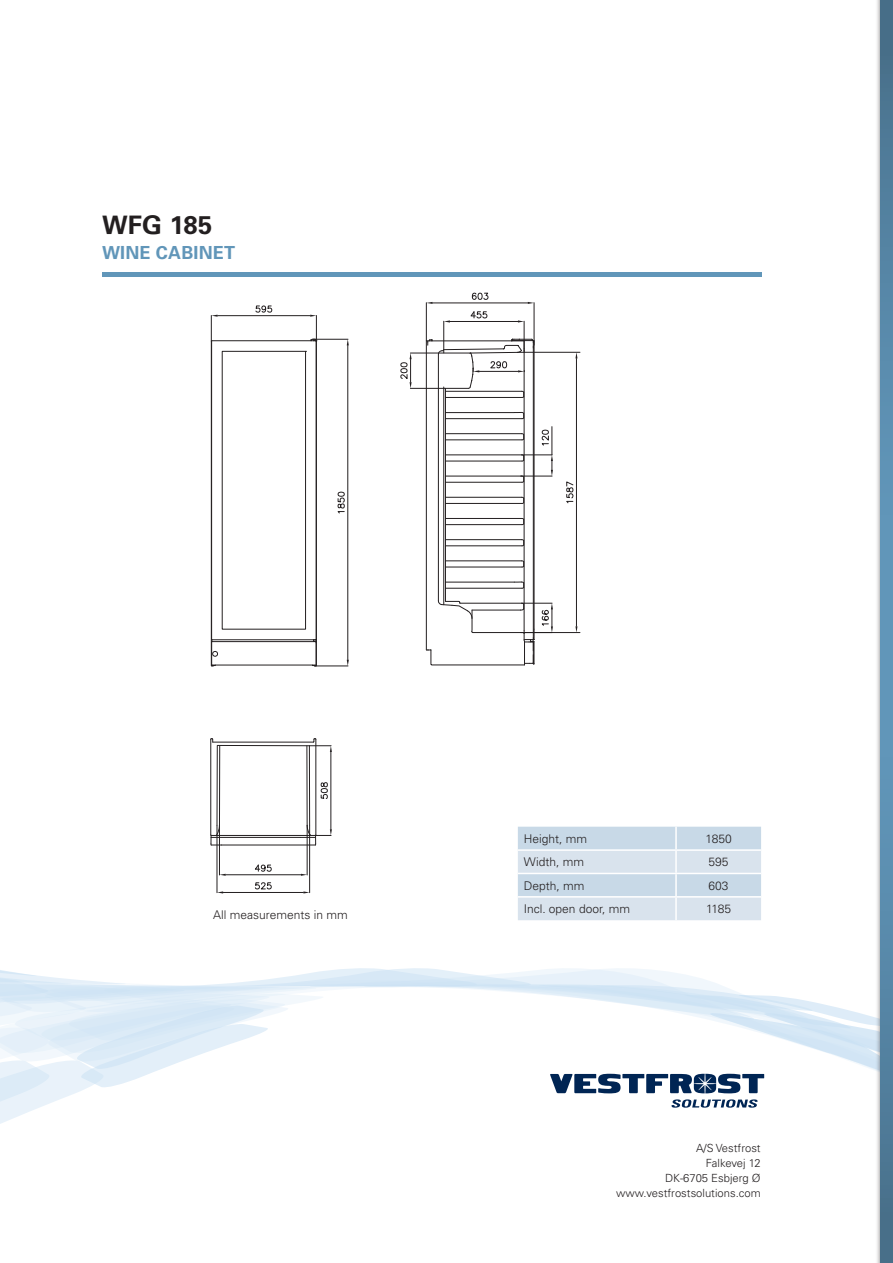
<style>
.page{position:relative;width:893px;height:1263px;background:#fff}
.page>*{position:absolute;margin:0;border:0;box-sizing:border-box;transform-origin:0 0}
.Heading_1{font:700 25.5px "Univers LT Pro 65";letter-spacing:.01em;color:#231f20}
.Product_line{font:700 18px "Univers LT Pro 65";letter-spacing:.01em;color:#6196b9}
.Text_body{font:300 12px "Univers LT Pro 45";color:#231f20}
.t1{font:300 11.25px/15px "Univers LT Pro 45";color:#231f20;text-align:right}
</style>
<div class="page">
<svg style="left:0;top:968px;width:875px;height:156px"></svg>
<div style="left:875px;top:0;width:18px;height:1263px;background:#231f20;opacity:.5"></div>
<svg style="left:880px;top:0;width:13px;height:1263px;background:#5686a6"></svg>
<hr style="left:102px;top:272px;width:659px;height:4px;background:#6196b9">
<hr style="left:212px;top:641px;width:104px;height:1px;background:#231f20">
<hr style="left:212px;top:665px;width:104px;height:1px;background:#231f20">
<hr style="left:212px;top:340px;width:104px;height:1px;background:#231f20">
<hr style="left:212px;top:639px;width:104px;height:1px;background:#231f20">
<div style="left:222px;top:351px;width:84px;height:278px;border:1px solid #231f20"></div>
<hr style="left:533px;top:341px;width:1px;height:299px;background:#231f20">
<hr style="left:534px;top:341px;width:1px;height:288px;background:#231f20">
<hr style="left:438px;top:354px;width:1px;height:247px;background:#231f20">
<hr style="left:445px;top:388px;width:1px;height:213px;background:#231f20">
<hr style="left:445px;top:412px;width:69px;height:1px;background:#231f20">
<svg style="left:514px;top:582px;width:10px;height:7px"></svg>
<svg style="left:521px;top:560px;width:3px;height:7px"></svg>
<svg style="left:521px;top:539px;width:3px;height:7px"></svg>
<svg style="left:514px;top:412px;width:10px;height:7px"></svg>
<svg style="left:521px;top:433px;width:3px;height:7px"></svg>
<hr style="left:445px;top:546px;width:77px;height:1px;background:#231f20">
<hr style="left:445px;top:588px;width:77px;height:1px;background:#231f20">
<hr style="left:445px;top:567px;width:77px;height:1px;background:#231f20">
<hr style="left:445px;top:524px;width:77px;height:1px;background:#231f20">
<hr style="left:445px;top:461px;width:77px;height:1px;background:#231f20">
<hr style="left:445px;top:482px;width:77px;height:1px;background:#231f20">
<hr style="left:445px;top:503px;width:77px;height:1px;background:#231f20">
<hr style="left:445px;top:440px;width:77px;height:1px;background:#231f20">
<hr style="left:445px;top:418px;width:77px;height:1px;background:#231f20">
<hr style="left:445px;top:561px;width:77px;height:1px;background:#231f20">
<hr style="left:445px;top:476px;width:77px;height:1px;background:#231f20">
<hr style="left:445px;top:497px;width:77px;height:1px;background:#231f20">
<hr style="left:445px;top:539px;width:77px;height:1px;background:#231f20">
<hr style="left:445px;top:518px;width:77px;height:1px;background:#231f20">
<hr style="left:445px;top:433px;width:77px;height:1px;background:#231f20">
<hr style="left:445px;top:455px;width:77px;height:1px;background:#231f20">
<hr style="left:524px;top:350px;width:1px;height:281px;background:#231f20">
<hr style="left:445px;top:582px;width:69px;height:1px;background:#231f20">
<hr style="left:211px;top:837px;width:89px;height:1px;background:#231f20">
<hr style="left:222px;top:845px;width:93px;height:1px;background:#231f20">
<hr style="left:219px;top:746px;width:1px;height:79px;background:#231f20">
<hr style="left:307px;top:746px;width:1px;height:79px;background:#231f20">
<hr style="left:213px;top:742px;width:100px;height:1px;background:#231f20">
<hr style="left:316px;top:739px;width:1px;height:96px;background:#231f20">
<hr style="left:210px;top:739px;width:1px;height:96px;background:#231f20">
<svg style="left:210px;top:738px;width:3px;height:4px"></svg>
<svg style="left:210px;top:825px;width:12px;height:21px"></svg>
<svg style="left:426px;top:600px;width:109px;height:65px"></svg>
<hr style="left:211px;top:835px;width:104px;height:1px;background:#231f20">
<hr style="left:219px;top:825px;width:1px;height:50px;background:#231f20">
<hr style="left:307px;top:825px;width:1px;height:50px;background:#231f20">
<hr style="left:226px;top:874px;width:75px;height:1px;background:#231f20">
<svg style="left:219px;top:874px;width:7px;height:2px"></svg>
<svg style="left:255px;top:864px;width:17px;height:8px"></svg>
<hr style="left:217px;top:825px;width:1px;height:68px;background:#231f20">
<hr style="left:309px;top:825px;width:1px;height:68px;background:#231f20">
<hr style="left:223px;top:892px;width:80px;height:1px;background:#231f20">
<svg style="left:303px;top:891px;width:7px;height:2px"></svg>
<svg style="left:255px;top:882px;width:17px;height:7px"></svg>
<hr style="left:217px;top:746px;width:1px;height:79px;background:#231f20">
<hr style="left:309px;top:746px;width:1px;height:79px;background:#231f20">
<hr style="left:521px;top:476px;width:31px;height:1px;background:#231f20">
<hr style="left:522px;top:455px;width:30px;height:1px;background:#231f20">
<svg style="left:541px;top:427px;width:12px;height:49px"></svg>
<hr style="left:521px;top:632px;width:31px;height:1px;background:#231f20">
<hr style="left:522px;top:603px;width:30px;height:1px;background:#231f20">
<svg style="left:541px;top:603px;width:12px;height:29px"></svg>
<hr style="left:313px;top:339px;width:35px;height:1px;background:#231f20">
<hr style="left:316px;top:666px;width:32px;height:1px;background:#231f20">
<hr style="left:347px;top:345px;width:1px;height:315px;background:#231f20">
<svg style="left:337px;top:491px;width:8px;height:23px"></svg>
<hr style="left:218px;top:315px;width:92px;height:1px;background:#231f20">
<svg style="left:211px;top:315px;width:7px;height:352px"></svg>
<svg style="left:306px;top:315px;width:11px;height:352px"></svg>
<svg style="left:255px;top:305px;width:18px;height:8px"></svg>
<hr style="left:426px;top:303px;width:1px;height:38px;background:#231f20">
<hr style="left:534px;top:303px;width:1px;height:42px;background:#231f20">
<hr style="left:432px;top:303px;width:96px;height:1px;background:#231f20">
<svg style="left:426px;top:302px;width:6px;height:2px"></svg>
<svg style="left:528px;top:302px;width:6px;height:2px"></svg>
<svg style="left:472px;top:292px;width:17px;height:8px"></svg>
<hr style="left:426px;top:341px;width:1px;height:309px;background:#231f20">
<hr style="left:524px;top:352px;width:56px;height:1px;background:#231f20">
<hr style="left:524px;top:632px;width:56px;height:1px;background:#231f20">
<hr style="left:576px;top:358px;width:1px;height:268px;background:#231f20">
<svg style="left:566px;top:481px;width:8px;height:23px"></svg>
<hr style="left:217px;top:745px;width:92px;height:1px;background:#231f20">
<hr style="left:331px;top:752px;width:1px;height:77px;background:#231f20">
<svg style="left:300px;top:825px;width:32px;height:20px"></svg>
<svg style="left:309px;top:738px;width:23px;height:14px"></svg>
<svg style="left:320px;top:782px;width:8px;height:17px"></svg>
<hr style="left:443px;top:321px;width:1px;height:32px;background:#231f20">
<hr style="left:524px;top:321px;width:1px;height:31px;background:#231f20">
<hr style="left:450px;top:321px;width:68px;height:1px;background:#231f20">
<svg style="left:470px;top:311px;width:18px;height:8px"></svg>
<hr style="left:443px;top:387px;width:1px;height:218px;background:#231f20">
<svg style="left:427px;top:339px;width:107px;height:59px"></svg>
<hr style="left:410px;top:353px;width:61px;height:1px;background:#231f20">
<hr style="left:410px;top:388px;width:34px;height:1px;background:#231f20">
<svg style="left:400px;top:353px;width:12px;height:35px"></svg>
<svg style="left:518px;top:827px;width:243px;height:93px;background:#d1deea"></svg>
<hr style="left:675px;top:827px;width:2px;height:22px;background:#fff">
<hr style="left:518px;top:849px;width:158px;height:2px;background:#fff">
<hr style="left:676px;top:849px;width:85px;height:2px;background:#fff">
<hr style="left:675px;top:851px;width:2px;height:22px;background:#fff">
<hr style="left:518px;top:873px;width:158px;height:1px;background:#fff">
<hr style="left:676px;top:873px;width:85px;height:1px;background:#fff">
<hr style="left:675px;top:874px;width:2px;height:22px;background:#fff">
<hr style="left:518px;top:896px;width:158px;height:1px;background:#fff">
<hr style="left:676px;top:896px;width:85px;height:1px;background:#fff">
<hr style="left:675px;top:897px;width:2px;height:23px;background:#fff">
<p class="Heading_1" style="left:102px;top:209px;width:112px">WFG 185</p>
<p class="Product_line" style="left:102px;top:242px;width:135px">WINE CABINET</p>
<p class="Text_body" style="left:213px;top:907px;width:136px">All measurements in mm</p>
<p class="Text_body" style="left:524px;top:831px;width:65px">Height, mm</p>
<p class="Text_body" style="left:705px;top:831px;width:28px">1850</p>
<p class="Text_body" style="left:524px;top:854px;width:62px">Width, mm</p>
<p class="Text_body" style="left:709px;top:854px;width:22px">595</p>
<p class="Text_body" style="left:524px;top:878px;width:62px">Depth, mm</p>
<p class="Text_body" style="left:709px;top:878px;width:22px">603</p>
<p class="Text_body" style="left:524px;top:901px;width:108px">Incl. open door, mm</p>
<p class="Text_body" style="left:706px;top:901px;width:26px">1185</p>
<p class="t1" style="left:616px;top:1140px;width:146px">A/S Vestfrost<br>Falkevej 12<br>DK-6705 Esbjerg Ø www.vestfrostsolutions.com</p>
</div>
